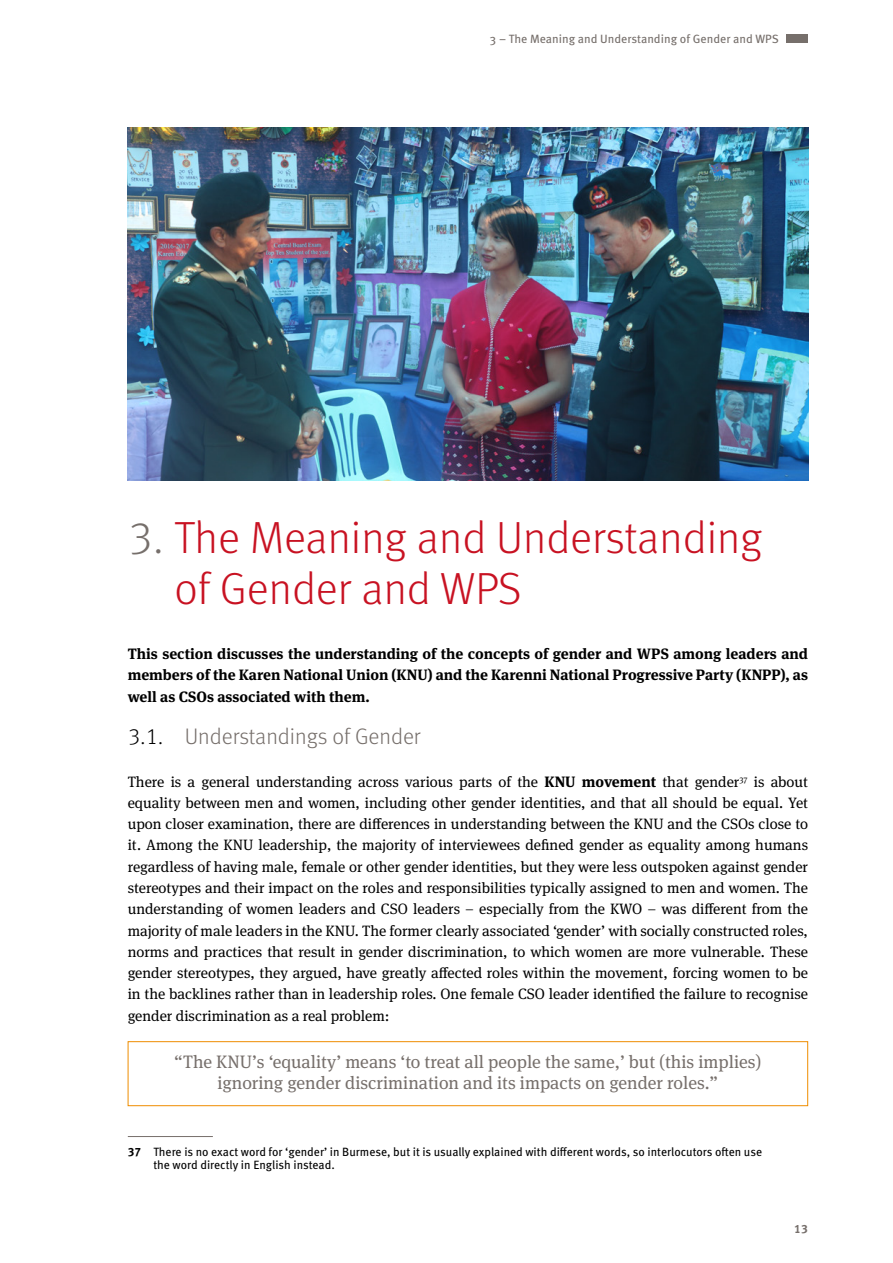
<style>
.page{position:relative;width:893px;height:1263px;background:#fff}
.page>*{position:absolute;margin:0;border:0;box-sizing:border-box;transform-origin:0 0}
.t1{font:300 45px/51px "Meta Pro";color:#c81222}
.t2{font:300 22.5px "Meta Pro";color:#766f6b}
.t3{font:18px/21px "Meta Serif Pro";color:#766f6b;text-align:center}
.t4{font:15px/21.3px "Meta Serif Pro";color:#000;text-align:justify}
.t5{font:700 15px/21.3px "Meta Serif Pro";color:#000;text-align:justify}
.t6{font:12px/13.5px "Meta Pro";color:#000}
.t7{font:12px "Meta Pro";color:#766f6b}
.t8{font:700 12px "Meta Pro";color:#766f6b}
.s1{color:#766f6b}
.s2{color:#000}
.s3{font-weight:700}
</style>
<div class="page">
<img style="left:128px;top:128px;width:680px;height:352px">
<div style="left:128px;top:1041px;width:680px;height:65px;border:1px solid #ef8d00"></div>
<hr style="left:128px;top:1136px;width:85px;height:1px;background:#766f6b">
<div style="left:787px;top:34px;width:21px;height:9px;background:#766f6b"></div>
<p class="t7" style="left:490px;top:29px;width:290px">3 – The Meaning and Understanding of Gender and WPS</p>
<h1 class="t1" style="left:174px;top:509px;width:589px;text-indent:-47px"><span class="s1">3.</span> The Meaning and Understanding of Gender and WPS</h1>
<p class="t5" style="left:128px;top:642px;width:682px">This section discusses the understanding of the concepts of gender and WPS among leaders and members of the Karen National Union (KNU) and the Karenni National Progressive Party (KNPP), as well as CSOs associated with them.</p>
<h2 class="t2" style="left:128px;top:720px;width:295px"><span class="s2">3.1.</span> Understandings of Gender</h2>
<p class="t4" style="left:128px;top:770px;width:682px">There is a general understanding across various parts of the <span class="s3">KNU movement</span> that gender<sup>37</sup> is about equality between men and women, including other gender identities, and that all should be equal. Yet upon closer examination, there are differences in understanding between the KNU and the CSOs close to it. Among the KNU leadership, the majority of interviewees defined gender as equality among humans regardless of having male, female or other gender identities, but they were less outspoken against gender stereotypes and their impact on the roles and responsibilities typically assigned to men and women. The understanding of women leaders and CSO leaders – especially from the KWO – was different from the majority of male leaders in the KNU. The former clearly associated ‘gender’ with socially constructed roles, norms and practices that result in gender discrimination, to which women are more vulnerable. These gender stereotypes, they argued, have greatly affected roles within the movement, forcing women to be in the backlines rather than in leadership roles. One female CSO leader identified the failure to recognise gender discrimination as a real problem:</p>
<p class="t3" style="left:174px;top:1050px;width:589px">“The KNU’s ‘equality’ means ‘to treat all people the same,’ but (this implies) ignoring gender discrimination and its impacts on gender roles.”</p>
<p class="t6" style="left:153px;top:1144px;width:610px;text-indent:-26px"><span class="s3">37</span> There is no exact word for ‘gender’ in Burmese, but it is usually explained with different words, so interlocutors often use the word directly in English instead.</p>
<p class="t8" style="left:794px;top:1220px;width:15px">13</p>
</div>
